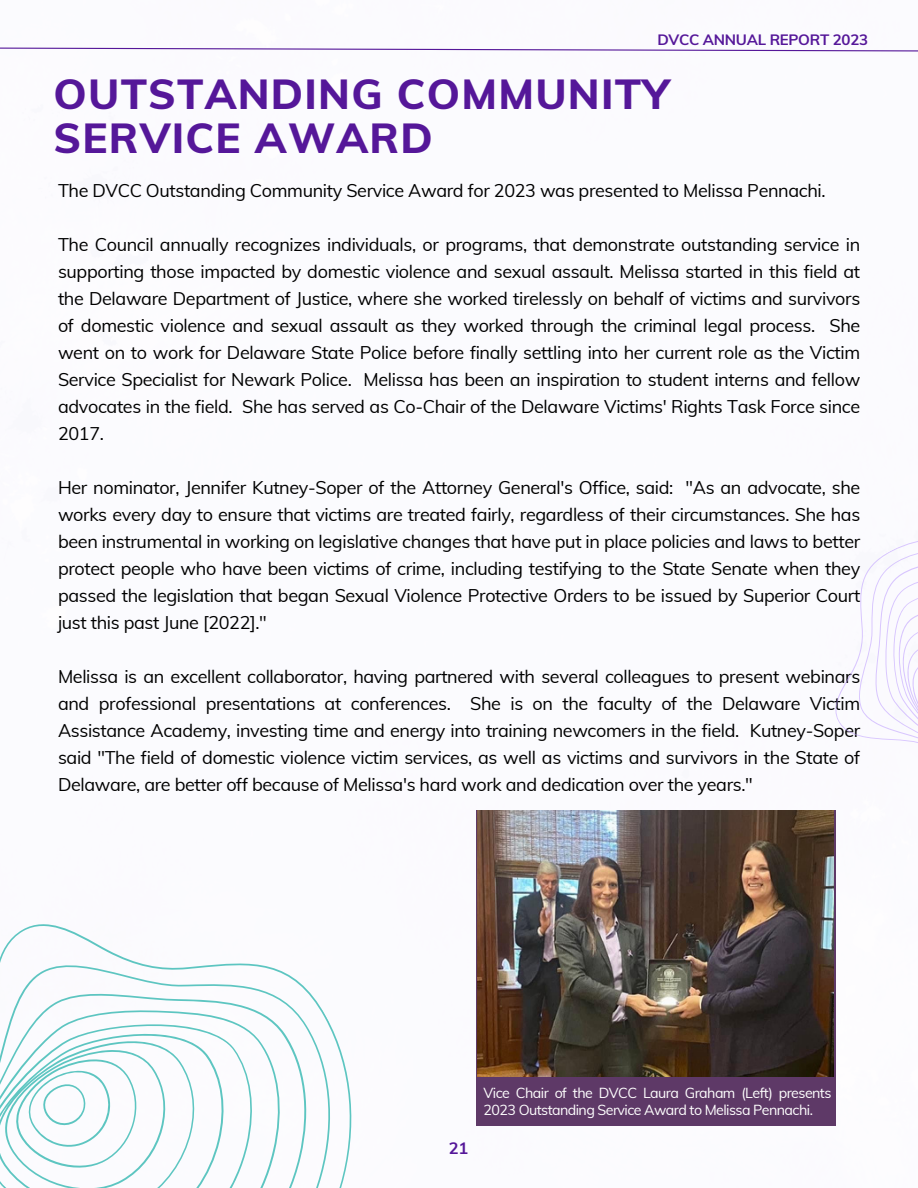
<style>
.page{position:relative;width:918px;height:1188px;background:#fff}
.page>*{position:absolute;margin:0;border:0;box-sizing:border-box;transform-origin:0 0}
.t1{font:800 42px/43.8px "Muli";letter-spacing:.03em;color:#551799}
.t2{font:18px/27px "Muli";letter-spacing:-.02em;color:#000;text-align:justify}
.t3{font:700 16.5px "Muli";color:#551799}
.t4{font:700 15px "Muli";letter-spacing:-.02em;color:#551799}
.t5{font:14.25px/16.5px "Muli";letter-spacing:-.04em;color:#fff}
</style>
<div class="page">
<svg style="left:0;top:47px;width:918px;height:5px"></svg>
<svg style="left:7px;top:924px;width:345px;height:257px"></svg>
<svg style="left:0;top:944px;width:343px;height:244px"></svg>
<svg style="left:0;top:970px;width:307px;height:218px"></svg>
<svg style="left:0;top:991px;width:270px;height:197px"></svg>
<svg style="left:0;top:1025px;width:195px;height:163px"></svg>
<svg style="left:833px;top:541px;width:85px;height:272px"></svg>
<img style="left:478px;top:810px;width:355px;height:267px">
<div style="left:476px;top:1077px;width:359px;height:48px;background:#5e3967"></div>
<p class="t4" style="left:657px;top:30px;width:212px">DVCC ANNUAL REPORT 2023</p>
<p class="t1" style="left:54px;top:71px;width:617px">OUTSTANDING COMMUNITY<br>SERVICE AWARD</p>
<p class="t2" style="left:58px;top:177px;width:769px">The DVCC Outstanding Community Service Award for 2023 was presented to Melissa Pennachi.</p>
<p class="t2" style="left:58px;top:231px;width:804px">The Council annually recognizes individuals, or programs, that demonstrate outstanding service in supporting those impacted by domestic violence and sexual assault. Melissa started in this field at the Delaware Department of Justice, where she worked tirelessly on behalf of victims and survivors of domestic violence and sexual assault as they worked through the criminal legal process. She went on to work for Delaware State Police before finally settling into her current role as the Victim Service Specialist for Newark Police. Melissa has been an inspiration to student interns and fellow advocates in the field. She has served as Co-Chair of the Delaware Victims' Rights Task Force since 2017.</p>
<p class="t2" style="left:58px;top:474px;width:804px">Her nominator, Jennifer Kutney-Soper of the Attorney General's Office, said: "As an advocate, she works every day to ensure that victims are treated fairly, regardless of their circumstances. She has been instrumental in working on legislative changes that have put in place policies and laws to better protect people who have been victims of crime, including testifying to the State Senate when they passed the legislation that began Sexual Violence Protective Orders to be issued by Superior Court just this past June [2022]."</p>
<p class="t2" style="left:58px;top:663px;width:804px">Melissa is an excellent collaborator, having partnered with several colleagues to present webinars and professional presentations at conferences. She is on the faculty of the Delaware Victim Assistance Academy, investing time and energy into training newcomers in the field. Kutney-Soper said "The field of domestic violence victim services, as well as victims and survivors in the State of Delaware, are better off because of Melissa's hard work and dedication over the years."</p>
<p class="t3" style="left:449px;top:1138px;width:21px">21</p>
<p class="t5" style="left:484px;top:1085px;width:349px">Vice Chair of the DVCC Laura Graham (Left) presents<br>2023 Outstanding Service Award to Melissa Pennachi.</p>
</div>
